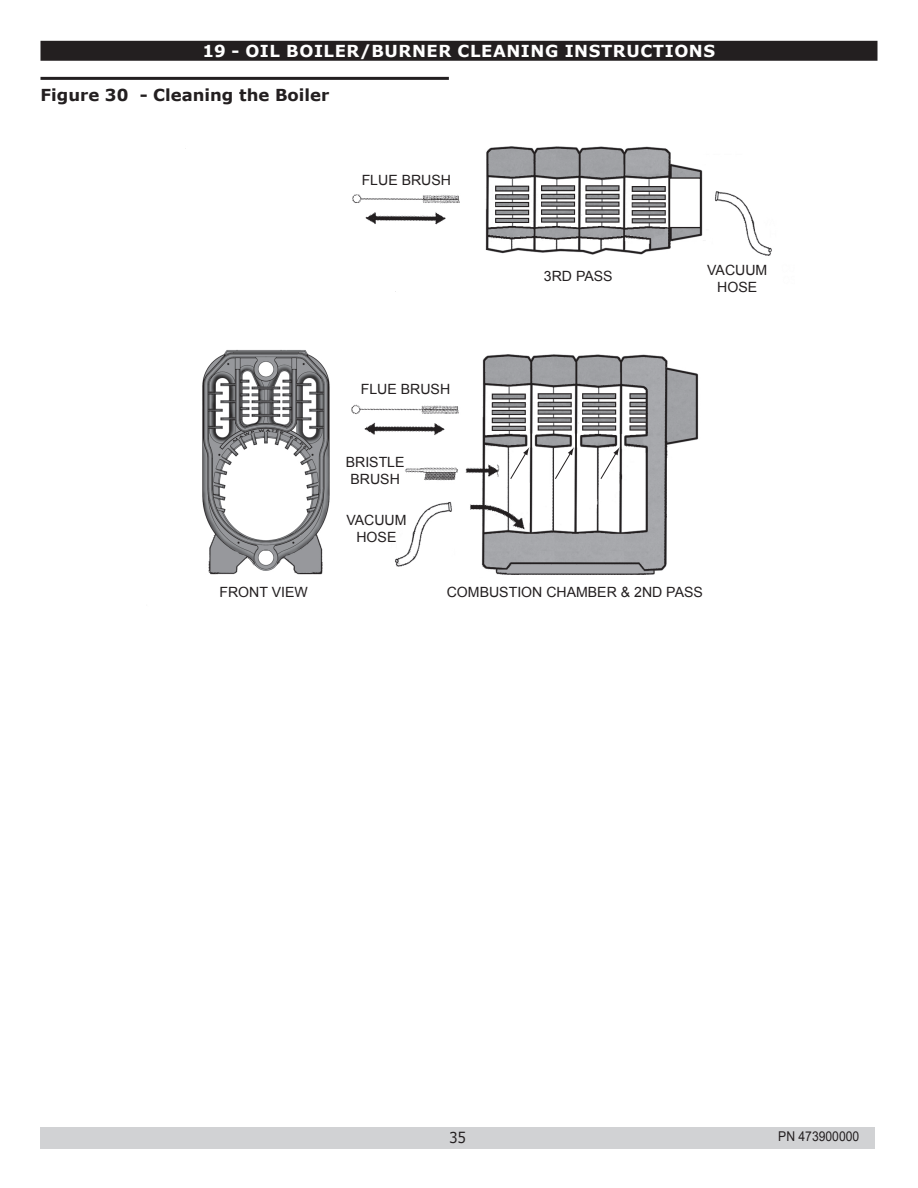
<style>
.page{position:relative;width:918px;height:1188px;background:#fff}
.page>*{position:absolute;margin:0;border:0;box-sizing:border-box;transform-origin:0 0}
.t1{font:700 16.5px "Verdana";letter-spacing:.035em;color:#fff}
.t2{font:700 16.5px "Verdana";color:#231f20}
.t3{font:15px "Verdana";color:#231f20;scale:.9 1}
.t4{font:14.1px/17px "Arial";color:#231f20;text-align:center}
.t5{font:13.5px "Arial";color:#231f20;scale:.9 1}
</style>
<div class="page">
<div style="left:40px;top:1127px;width:835px;height:22px;background:#d1d2d4"></div>
<img style="left:185px;top:146px;width:587px;height:429px">
<div style="left:670px;top:178px;width:30px;height:50px;background:#fff"></div>
<div style="left:669px;top:177px;width:32px;height:51px;border:1px solid #231f20"></div>
<svg style="left:509px;top:447px;width:20px;height:33px"></svg>
<svg style="left:554px;top:447px;width:20px;height:33px"></svg>
<svg style="left:600px;top:447px;width:20px;height:33px"></svg>
<div style="left:41px;top:42px;width:836px;height:18px;background:#231f20"></div>
<div style="left:40px;top:41px;width:838px;height:20px;border:2px solid #231f20"></div>
<hr style="left:40px;top:77px;width:409px;height:3px;background:#231f20">
<p class="t1" style="left:202px;top:39px;width:514px">19 - OIL BOILER/BURNER CLEANING INSTRUCTIONS</p>
<p class="t2" style="left:40px;top:83px;width:290px">Figure 30 - Cleaning the Boiler</p>
<p class="t4" style="left:219px;top:584px;width:90px">FRONT VIEW</p>
<p class="t4" style="left:362px;top:172px;width:91px">FLUE BRUSH</p>
<p class="t4" style="left:361px;top:381px;width:91px">FLUE BRUSH</p>
<p class="t4" style="left:346px;top:454px;width:60px">BRISTLE<br>BRUSH</p>
<p class="t4" style="left:346px;top:511px;width:62px">VACUUM<br>HOSE</p>
<p class="t4" style="left:544px;top:268px;width:70px">3RD PASS</p>
<p class="t4" style="left:707px;top:262px;width:62px">VACUUM<br>HOSE</p>
<p class="t4" style="left:447px;top:583px;width:258px">COMBUSTION CHAMBER &amp; 2ND PASS</p>
<p class="t3" style="left:449px;top:1127px;width:21px">35</p>
<p class="t5" style="left:778px;top:1127px;width:92px">PN 473900000</p>
</div>
